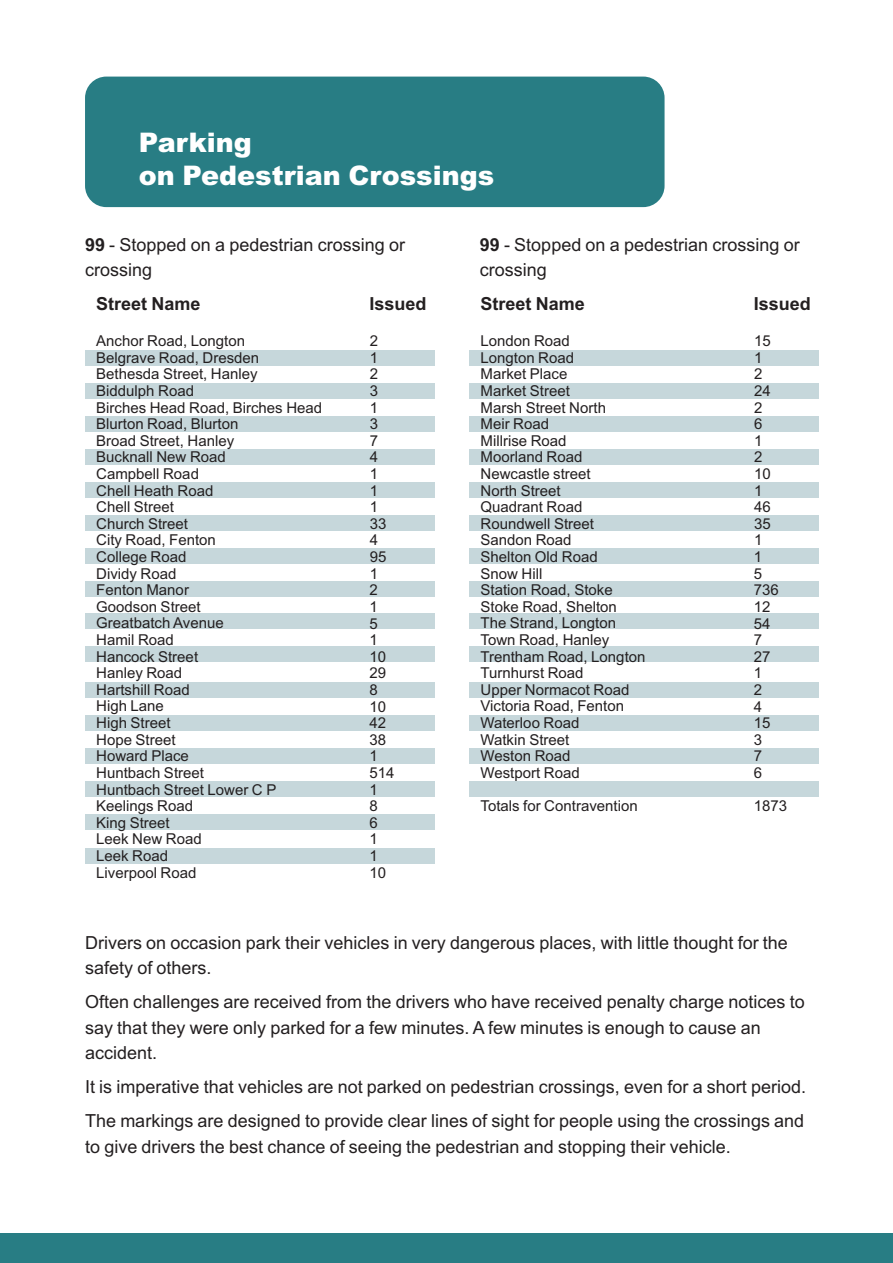
<style>
.page{position:relative;width:893px;height:1263px;background:#fff}
.page>*{position:absolute;margin:0;border:0;box-sizing:border-box;transform-origin:0 0}
.t1{font:900 27px/32.4px "Arial";color:#fff}
.t2{font:18px/25.5px "Arial";color:#231f20}
.t3{font:700 18px "Arial";color:#231f20}
.t4{font:15px/16.6px "Arial";color:#231f20}
.s1{font-weight:700}
</style>
<div class="page">
<div style="left:85px;top:350px;width:350px;height:16px;background:#c6d7db"></div>
<div style="left:85px;top:383px;width:350px;height:16px;background:#c6d7db"></div>
<div style="left:85px;top:416px;width:350px;height:16px;background:#c6d7db"></div>
<div style="left:85px;top:449px;width:350px;height:16px;background:#c6d7db"></div>
<div style="left:85px;top:482px;width:350px;height:16px;background:#c6d7db"></div>
<div style="left:85px;top:515px;width:350px;height:16px;background:#c6d7db"></div>
<div style="left:85px;top:548px;width:350px;height:15px;background:#c6d7db"></div>
<div style="left:85px;top:581px;width:350px;height:15px;background:#c6d7db"></div>
<div style="left:85px;top:613px;width:350px;height:16px;background:#c6d7db"></div>
<div style="left:85px;top:646px;width:350px;height:16px;background:#c6d7db"></div>
<div style="left:85px;top:682px;width:350px;height:16px;background:#c6d7db"></div>
<div style="left:85px;top:715px;width:350px;height:16px;background:#c6d7db"></div>
<div style="left:85px;top:748px;width:350px;height:16px;background:#c6d7db"></div>
<div style="left:85px;top:781px;width:350px;height:16px;background:#c6d7db"></div>
<div style="left:85px;top:814px;width:350px;height:16px;background:#c6d7db"></div>
<div style="left:85px;top:848px;width:350px;height:16px;background:#c6d7db"></div>
<div style="left:85px;top:77px;width:580px;height:130px;background:#287d84;border-radius:21px"></div>
<div style="left:0;top:1233px;width:893px;height:30px;background:#287d84"></div>
<div style="left:469px;top:350px;width:350px;height:16px;background:#c6d7db"></div>
<div style="left:469px;top:383px;width:350px;height:16px;background:#c6d7db"></div>
<div style="left:469px;top:416px;width:350px;height:16px;background:#c6d7db"></div>
<div style="left:469px;top:449px;width:350px;height:16px;background:#c6d7db"></div>
<div style="left:469px;top:482px;width:350px;height:16px;background:#c6d7db"></div>
<div style="left:469px;top:515px;width:350px;height:16px;background:#c6d7db"></div>
<div style="left:469px;top:548px;width:350px;height:15px;background:#c6d7db"></div>
<div style="left:469px;top:581px;width:350px;height:15px;background:#c6d7db"></div>
<div style="left:469px;top:613px;width:350px;height:16px;background:#c6d7db"></div>
<div style="left:469px;top:646px;width:350px;height:16px;background:#c6d7db"></div>
<div style="left:469px;top:682px;width:350px;height:16px;background:#c6d7db"></div>
<div style="left:469px;top:715px;width:350px;height:16px;background:#c6d7db"></div>
<div style="left:469px;top:748px;width:350px;height:16px;background:#c6d7db"></div>
<div style="left:469px;top:781px;width:350px;height:16px;background:#c6d7db"></div>
<h1 class="t1" style="left:139px;top:127px;width:357px">Parking<br>on Pedestrian Crossings</h1>
<p class="t2" style="left:85px;top:232px;width:321px"><span class="s1">99</span> - Stopped on a pedestrian crossing or crossing</p>
<p class="t3" style="left:96px;top:293px;width:106px">Street Name</p>
<p class="t3" style="left:370px;top:293px;width:59px">Issued</p>
<p class="t4" style="left:96px;top:333px;width:227px">Anchor Road, Longton<br>Belgrave Road, Dresden<br>Bethesda Street, Hanley<br>Biddulph Road<br>Birches Head Road, Birches Head<br>Blurton Road, Blurton<br>Broad Street, Hanley<br>Bucknall New Road<br>Campbell Road<br>Chell Heath Road<br>Chell Street<br>Church Street<br>City Road, Fenton<br>College Road<br>Dividy Road<br>Fenton Manor<br>Goodson Street<br>Greatbatch Avenue<br>Hamil Road<br>Hancock Street<br>Hanley Road<br>Hartshill Road<br>High Lane<br>High Street<br>Hope Street<br>Howard Place<br>Huntbach Street<br>Huntbach Street Lower C P<br>Keelings Road<br>King Street<br>Leek New Road<br>Leek Road<br>Liverpool Road</p>
<p class="t4" style="left:369px;top:333px;width:27px">2<br>1<br>2<br>3<br>1<br>3<br>7<br>4<br>1<br>1<br>1<br>33<br>4<br>95<br>1<br>2<br>1<br>5<br>1<br>10<br>29<br>8<br>10<br>42<br>38<br>1<br>514<br>1<br>8<br>6<br>1<br>1<br>10</p>
<p class="t2" style="left:480px;top:232px;width:321px"><span class="s1">99</span> - Stopped on a pedestrian crossing or crossing</p>
<p class="t3" style="left:480px;top:293px;width:106px">Street Name</p>
<p class="t3" style="left:754px;top:293px;width:59px">Issued</p>
<p class="t4" style="left:480px;top:333px;width:166px">London Road<br>Longton Road<br>Market Place<br>Market Street<br>Marsh Street North<br>Meir Road<br>Millrise Road<br>Moorland Road<br>Newcastle street<br>North Street<br>Quadrant Road<br>Roundwell Street<br>Sandon Road<br>Shelton Old Road<br>Snow Hill<br>Station Road, Stoke<br>Stoke Road, Shelton<br>The Strand, Longton<br>Town Road, Hanley<br>Trentham Road, Longton<br>Turnhurst Road<br>Upper Normacot Road<br>Victoria Road, Fenton<br>Waterloo Road<br>Watkin Street<br>Weston Road<br>Westport Road</p>
<p class="t4" style="left:480px;top:798px;width:159px">Totals for Contravention</p>
<p class="t4" style="left:754px;top:333px;width:27px">15<br>1<br>2<br>24<br>2<br>6<br>1<br>2<br>10<br>1<br>46<br>35<br>1<br>1<br>5<br>736<br>12<br>54<br>7<br>27<br>1<br>2<br>4<br>15<br>3<br>7<br>6</p>
<p class="t4" style="left:754px;top:798px;width:35px">1873</p>
<p class="t2" style="left:85px;top:929px;width:704px">Drivers on occasion park their vehicles in very dangerous places, with little thought for the safety of others.</p>
<p class="t2" style="left:85px;top:989px;width:721px">Often challenges are received from the drivers who have received penalty charge notices to say that they were only parked for a few minutes. A few minutes is enough to cause an accident.</p>
<p class="t2" style="left:85px;top:1070px;width:723px;line-height:34px">It is imperative that vehicles are not parked on pedestrian crossings, even for a short period.<br>The markings are designed to provide clear lines of sight for people using the crossings and</p>
<p class="t2" style="left:85px;top:1133px;width:647px">to give drivers the best chance of seeing the pedestrian and stopping their vehicle.</p>
</div>
